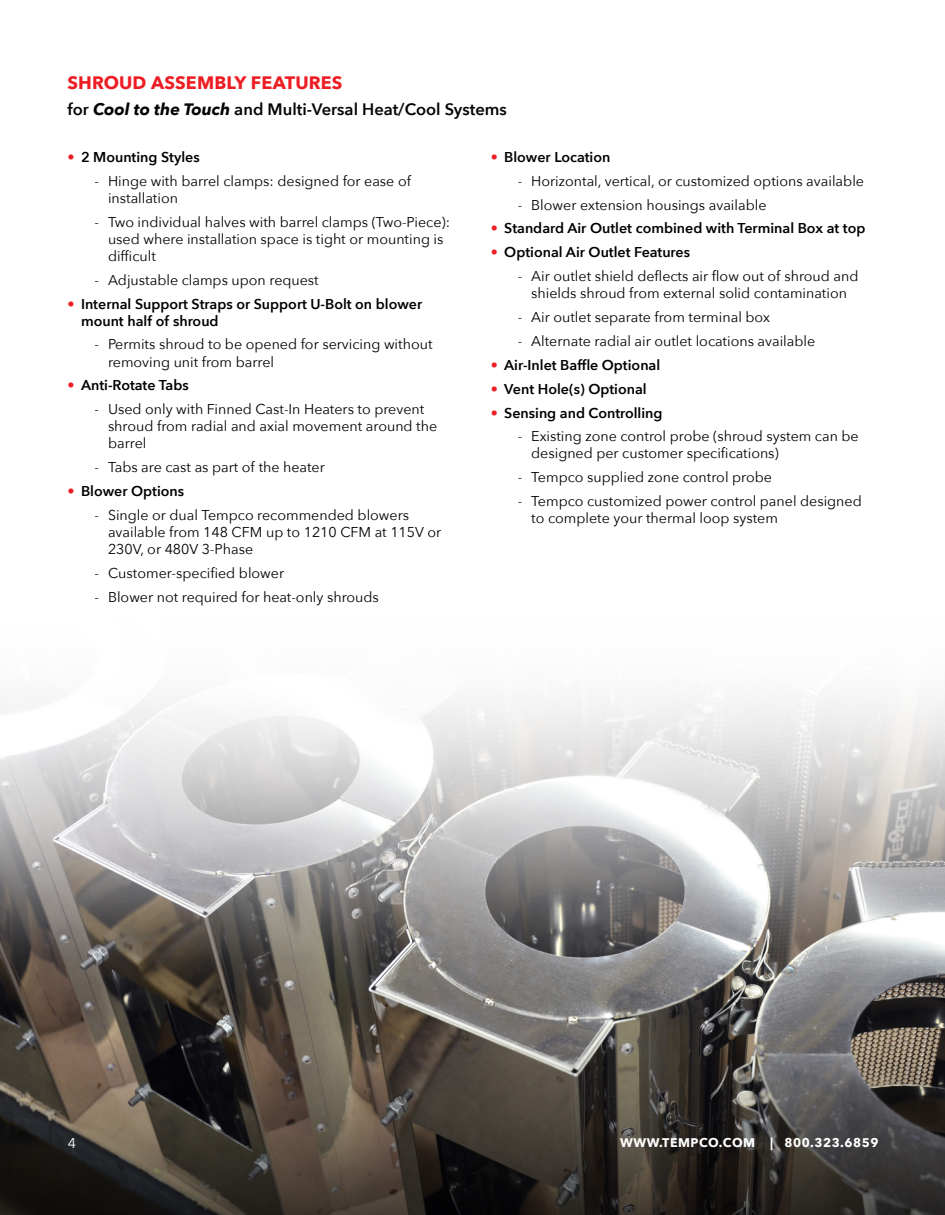
<style>
.page{position:relative;width:945px;height:1215px;background:#fff}
.page>*{position:absolute;margin:0;border:0;box-sizing:border-box;transform-origin:0 0}
.t1{font:700 18px "Avenir Next";letter-spacing:.005em;color:#ed1d23}
.t2{font:600 16.5px "Avenir Next";color:#040503}
.t3{font:14.25px/17.1px "Avenir Next";color:#000}
.t4{font:600 14.25px/17.1px "Avenir Next";color:#000}
.t5{font:14.25px "Avenir Next";color:#fff}
.t6{font:700 12.45px "Avenir Next";letter-spacing:.04em;color:#fff}
.s1{font-weight:700;font-style:italic}
.s2{color:#ed1d23}
</style>
<div class="page">
<img style="left:0;top:1016px;width:945px;height:198px">
<img style="left:0;top:961px;width:945px;height:55px">
<img style="left:0;top:697px;width:945px;height:264px">
<p class="t1" style="left:68px;top:67px;width:277px">SHROUD ASSEMBLY FEATURES</p>
<p class="t2" style="left:68px;top:95px;width:441px">for <span class="s1">Cool to the Touch</span> and Multi-Versal Heat/Cool Systems</p>
<p class="t4" style="left:68px;top:148px;width:134px"><span class="s2">•</span> 2 Mounting Styles</p>
<p class="t3" style="left:108px;top:172px;width:304px;text-indent:-14px">- Hinge with barrel clamps: designed for ease of installation</p>
<p class="t3" style="left:108px;top:213px;width:344px;text-indent:-14px">- Two individual halves with barrel clamps (Two-Piece): used where installation space is tight or mounting is difficult</p>
<p class="t3" style="left:94px;top:271px;width:226px">- Adjustable clamps upon request</p>
<p class="t4" style="left:81px;top:295px;width:343px;text-indent:-14px"><span class="s2">•</span> Internal Support Straps or Support U-Bolt on blower mount half of shroud</p>
<p class="t3" style="left:108px;top:335px;width:326px;text-indent:-14px">- Permits shroud to be opened for servicing without removing unit from barrel</p>
<p class="t4" style="left:68px;top:377px;width:123px"><span class="s2">•</span> Anti-Rotate Tabs</p>
<p class="t3" style="left:108px;top:400px;width:331px;text-indent:-14px">- Used only with Finned Cast-In Heaters to prevent shroud from radial and axial movement around the barrel</p>
<p class="t3" style="left:94px;top:458px;width:232px">- Tabs are cast as part of the heater</p>
<p class="t4" style="left:68px;top:482px;width:118px"><span class="s2">•</span> Blower Options</p>
<p class="t3" style="left:108px;top:506px;width:335px;text-indent:-14px">- Single or dual Tempco recommended blowers available from 148 CFM up to 1210 CFM at 115V or<br>230V, or 480V 3-Phase</p>
<p class="t3" style="left:94px;top:564px;width:191px">- Customer-specified blower</p>
<p class="t3" style="left:94px;top:588px;width:286px">- Blower not required for heat-only shrouds</p>
<p class="t4" style="left:491px;top:148px;width:121px"><span class="s2">•</span> Blower Location</p>
<p class="t3" style="left:518px;top:172px;width:348px">- Horizontal, vertical, or customized options available</p>
<p class="t3" style="left:518px;top:195px;width:250px">- Blower extension housings available</p>
<p class="t4" style="left:491px;top:220px;width:376px"><span class="s2">•</span> Standard Air Outlet combined with Terminal Box at top</p>
<p class="t4" style="left:491px;top:243px;width:201px"><span class="s2">•</span> Optional Air Outlet Features</p>
<p class="t3" style="left:518px;top:267px;width:342px;text-align:center">- Air outlet shield deflects air flow out of shroud and shields shroud from external solid contamination</p>
<p class="t3" style="left:518px;top:308px;width:254px">- Air outlet separate from terminal box</p>
<p class="t3" style="left:518px;top:332px;width:299px">- Alternate radial air outlet locations available</p>
<p class="t4" style="left:491px;top:356px;width:171px"><span class="s2">•</span> Air-Inlet Baffle Optional</p>
<p class="t4" style="left:491px;top:380px;width:158px"><span class="s2">•</span> Vent Hole(s) Optional</p>
<p class="t4" style="left:491px;top:404px;width:173px"><span class="s2">•</span> Sensing and Controlling</p>
<p class="t3" style="left:531px;top:427px;width:329px;text-indent:-14px">- Existing zone control probe (shroud system can be designed per customer specifications)</p>
<p class="t3" style="left:518px;top:468px;width:256px">- Tempco supplied zone control probe</p>
<p class="t3" style="left:531px;top:492px;width:332px;text-indent:-14px">- Tempco customized power control panel designed to complete your thermal loop system</p>
<p class="t5" style="left:68px;top:1131px;width:10px">4</p>
<p class="t6" style="left:620px;top:1132px;width:260px">WWW.TEMPCO.COM | 800.323.6859</p>
</div>
